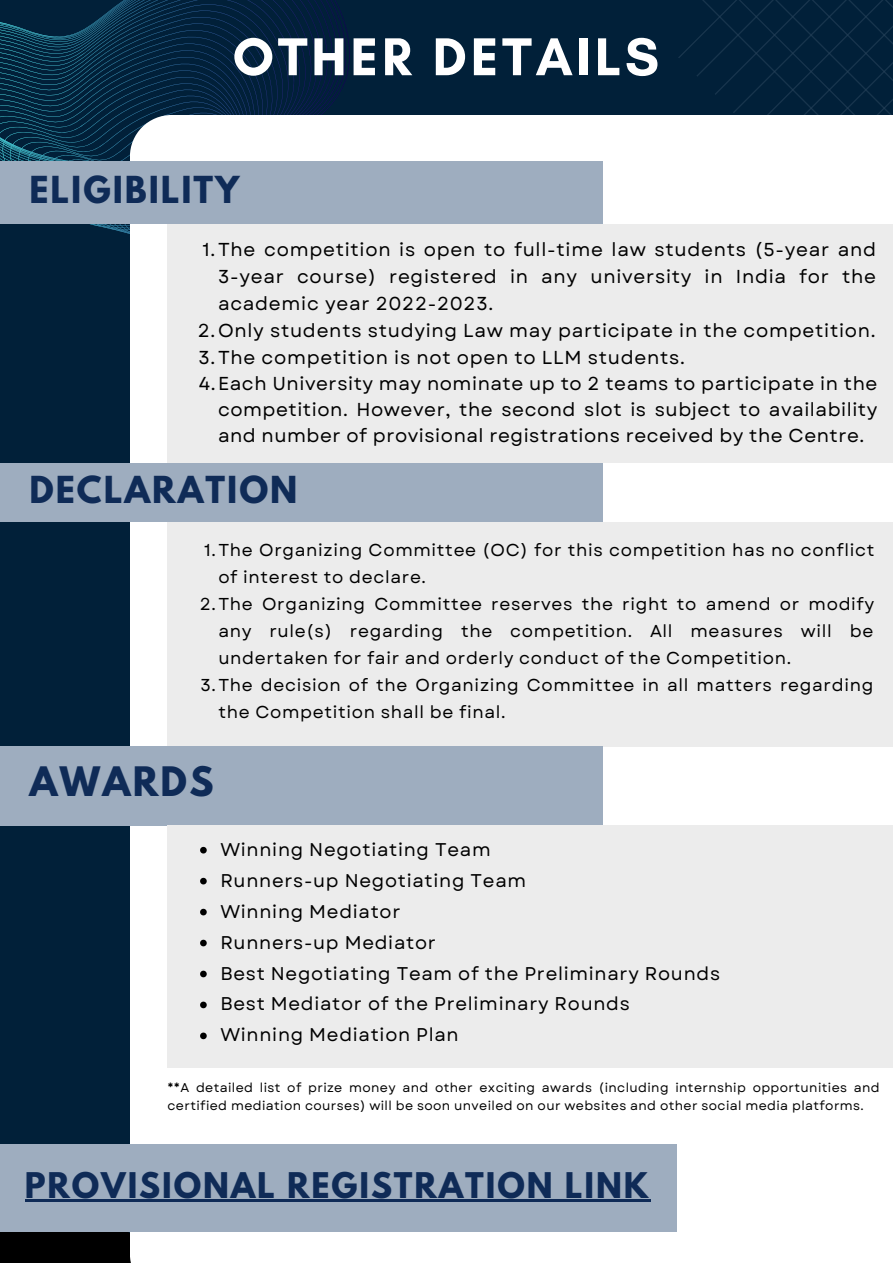
<style>
.page{position:relative;width:893px;height:1264px;background:#fff}
.page>*{position:absolute;margin:0;border:0;box-sizing:border-box;transform-origin:0 0}
.t1{font:700 54.15px "Glacial Indifference";letter-spacing:.065em;color:#fff}
.t2{font:700 36px "League Spartan";letter-spacing:.06em;color:#0f2b57}
.t3{font:700 33px "League Spartan";letter-spacing:.06em;color:#0f2b57}
.t4{font:700 31.35px "League Spartan";letter-spacing:.06em;color:#0f2b57}
.t5{font:18.75px "Garet";letter-spacing:.04em;color:#000}
.t6{font:18.45px/30.9px "Garet";letter-spacing:.04em;color:#000}
.t7{font:17.25px "Garet";letter-spacing:.04em;color:#000}
.t8{font:12.75px/18px "Garet";letter-spacing:.03em;color:#000}
</style>
<div class="page">
<div style="left:0;top:0;width:892px;height:1262px;background:#012039"></div>
<svg style="left:0;top:0;width:350px;height:234px"></svg>
<div style="left:0;top:1231px;width:130px;height:31px;background:#000"></div>
<svg style="left:678px;top:0;width:214px;height:115px"></svg>
<div style="left:130px;top:115px;width:762px;height:1147px;background:#fff"></div>
<div style="left:167px;top:224px;width:725px;height:238px;background:#ececec"></div>
<div style="left:0;top:161px;width:602px;height:63px;background:#9eadbf"></div>
<div style="left:0;top:463px;width:602px;height:59px;background:#9eadbf"></div>
<div style="left:167px;top:521px;width:725px;height:225px;background:#ececec"></div>
<div style="left:0;top:746px;width:602px;height:79px;background:#9eadbf"></div>
<div style="left:167px;top:825px;width:725px;height:243px;background:#ececec"></div>
<svg style="left:200px;top:846px;width:7px;height:7px"></svg>
<svg style="left:200px;top:877px;width:7px;height:7px"></svg>
<svg style="left:200px;top:908px;width:7px;height:7px"></svg>
<svg style="left:200px;top:939px;width:7px;height:7px"></svg>
<svg style="left:200px;top:970px;width:7px;height:7px"></svg>
<svg style="left:200px;top:1001px;width:7px;height:7px"></svg>
<svg style="left:200px;top:1032px;width:7px;height:7px"></svg>
<div style="left:0;top:1144px;width:676px;height:87px;background:#9eadbf"></div>
<hr style="left:25px;top:1199px;width:625px;height:3px;background:#0f2b57">
<h1 class="t1" style="left:232px;top:24px;width:428px">OTHER DETAILS</h1>
<h3 class="t3" style="left:29px;top:173px;width:211px">ELIGIBILITY</h3>
<p class="t5" style="left:202px;top:236px;width:675px">1.The competition is open to full-time law students (5-year and</p>
<p class="t5" style="left:218px;top:263px;width:659px">3-year course) registered in any university in India for the</p>
<p class="t5" style="left:218px;top:290px;width:277px">academic year 2022-2023.</p>
<p class="t5" style="left:198px;top:317px;width:679px">2.Only students studying Law may participate in the competition.</p>
<p class="t5" style="left:198px;top:344px;width:488px">3.The competition is not open to LLM students.</p>
<p class="t5" style="left:199px;top:370px;width:680px">4.Each University may nominate up to 2 teams to participate in the</p>
<p class="t5" style="left:218px;top:395px;width:661px">competition. However, the second slot is subject to availability</p>
<p class="t5" style="left:218px;top:421px;width:648px">and number of provisional registrations received by the Centre.</p>
<h3 class="t3" style="left:29px;top:473px;width:269px">DECLARATION</h3>
<p class="t7" style="left:204px;top:538px;width:671px">1.The Organizing Committee (OC) for this competition has no conflict</p>
<p class="t7" style="left:218px;top:565px;width:209px">of interest to declare.</p>
<p class="t7" style="left:200px;top:592px;width:676px">2.The Organizing Committee reserves the right to amend or modify</p>
<p class="t7" style="left:218px;top:619px;width:656px">any rule(s) regarding the competition. All measures will be</p>
<p class="t7" style="left:218px;top:646px;width:574px">undertaken for fair and orderly conduct of the Competition.</p>
<p class="t7" style="left:200px;top:673px;width:674px">3.The decision of the Organizing Committee in all matters regarding</p>
<p class="t7" style="left:218px;top:700px;width:289px">the Competition shall be final.</p>
<h2 class="t2" style="left:29px;top:763px;width:185px">AWARDS</h2>
<p class="t6" style="left:220px;top:833px;width:501px">Winning Negotiating Team<br>Runners-up Negotiating Team<br>Winning Mediator<br>Runners-up Mediator<br>Best Negotiating Team of the Preliminary Rounds<br>Best Mediator of the Preliminary Rounds<br>Winning Mediation Plan</p>
<p class="t8" style="left:167px;top:1078px;width:713px">**A detailed list of prize money and other exciting awards (including internship opportunities and certified mediation courses) will be soon unveiled on our websites and other social media platforms.</p>
<h3 class="t4" style="left:25px;top:1169px;width:625px">PROVISIONAL REGISTRATION LINK</h3>
</div>
